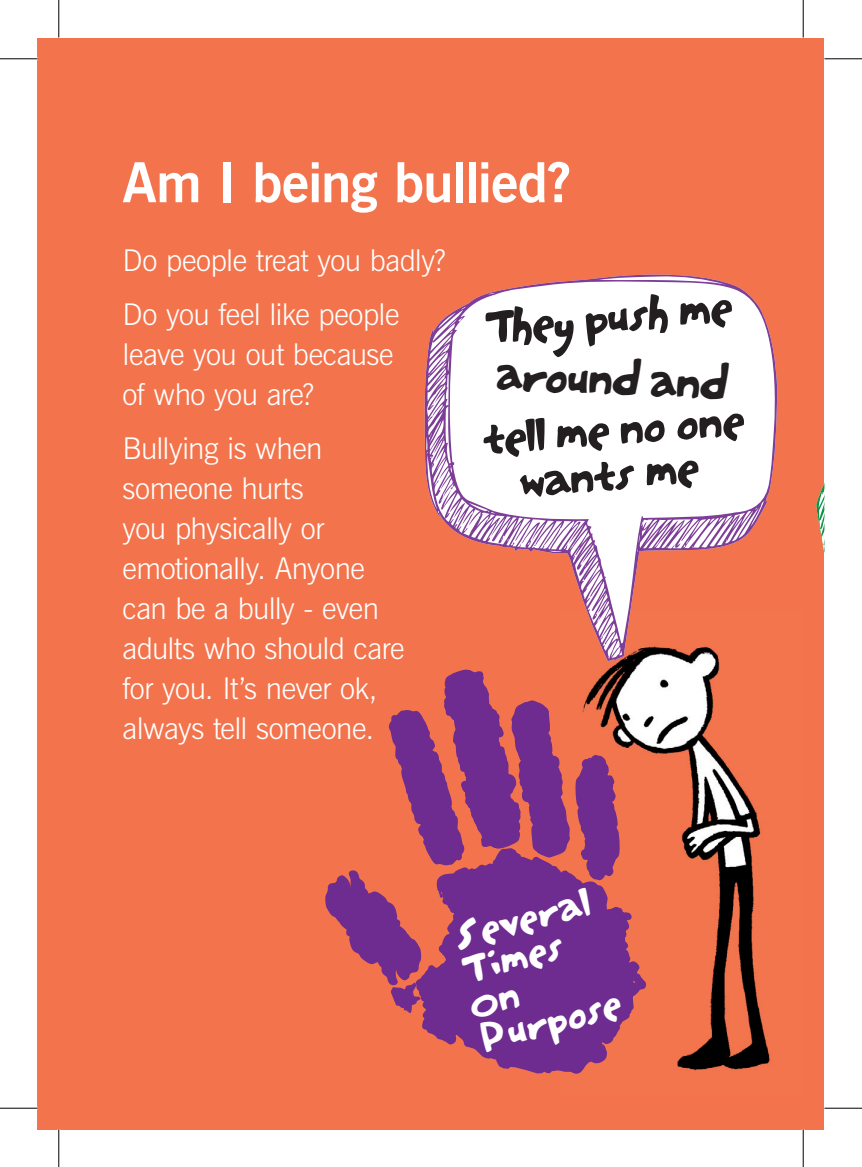
<style>
.page{position:relative;width:862px;height:1167px;background:#fff}
.page>*{position:absolute;margin:0;border:0;box-sizing:border-box;transform-origin:0 0}
.t1{font:700 55px "News Gothic BT";letter-spacing:-.015em;color:#fff}
.t2{font:47.75px "Hasty Pudding";color:#231f20}
.t3{font:40.75px/35.5px "Hasty Pudding";color:#fff}
.t4{font:300 30px/40px "News Gothic BT";letter-spacing:-.02em;color:#fff}
</style>
<div class="page">
<div style="left:38px;top:38px;width:786px;height:1091px;background:#f3744c"></div>
<img style="left:622px;top:661px;width:148px;height:410px">
<svg style="left:424px;top:274px;width:353px;height:387px;fill:#fff"></svg>
<svg style="left:816px;top:484px;width:8px;height:67px"></svg>
<svg style="left:422px;top:828px;width:227px;height:246px"></svg>
<svg style="left:325px;top:651px;width:297px;height:362px"></svg>
<svg style="left:522px;top:1048px;width:15px;height:10px"></svg>
<hr style="left:0;top:58px;width:38px;height:1px;background:#000">
<hr style="left:824px;top:58px;width:38px;height:1px;background:#000">
<hr style="left:0;top:1107px;width:38px;height:1px;background:#000">
<hr style="left:824px;top:1107px;width:38px;height:1px;background:#000">
<hr style="left:58px;top:0;width:1px;height:37px;background:#000">
<hr style="left:58px;top:1129px;width:1px;height:37px;background:#000">
<hr style="left:802px;top:0;width:1px;height:37px;background:#000">
<hr style="left:802px;top:1129px;width:1px;height:37px;background:#000">
<h1 class="t1" style="left:123px;top:149px;width:450px">Am I being bullied?</h1>
<p class="t4" style="left:123px;top:232px;width:324px;line-height:54.2px">Do people treat you badly?<br>Do you feel like people</p>
<p class="t4" style="left:123px;top:334px;width:272px">leave you out because of who you are?</p>
<p class="t4" style="left:123px;top:428px;width:283px">Bullying is when someone hurts<br>you physically or emotionally. Anyone can be a bully - even adults who should care for you. It’s never ok, always tell someone.</p>
<h2 class="t2" style="left:484px;top:303px;width:250px;rotate:-5deg">They push me</h2>
<h2 class="t2" style="left:498px;top:348px;width:234px;rotate:3deg">around and</h2>
<h2 class="t2" style="left:481px;top:413px;width:266px;rotate:-4deg">tell me no one</h2>
<h2 class="t2" style="left:518px;top:457px;width:183px;rotate:-5deg">wants me</h2>
<h3 class="t3" style="left:449px;top:925px;width:149px;rotate:-15deg">S everal<br>T imes<br>O n<br>P urpose</h3>
</div>
